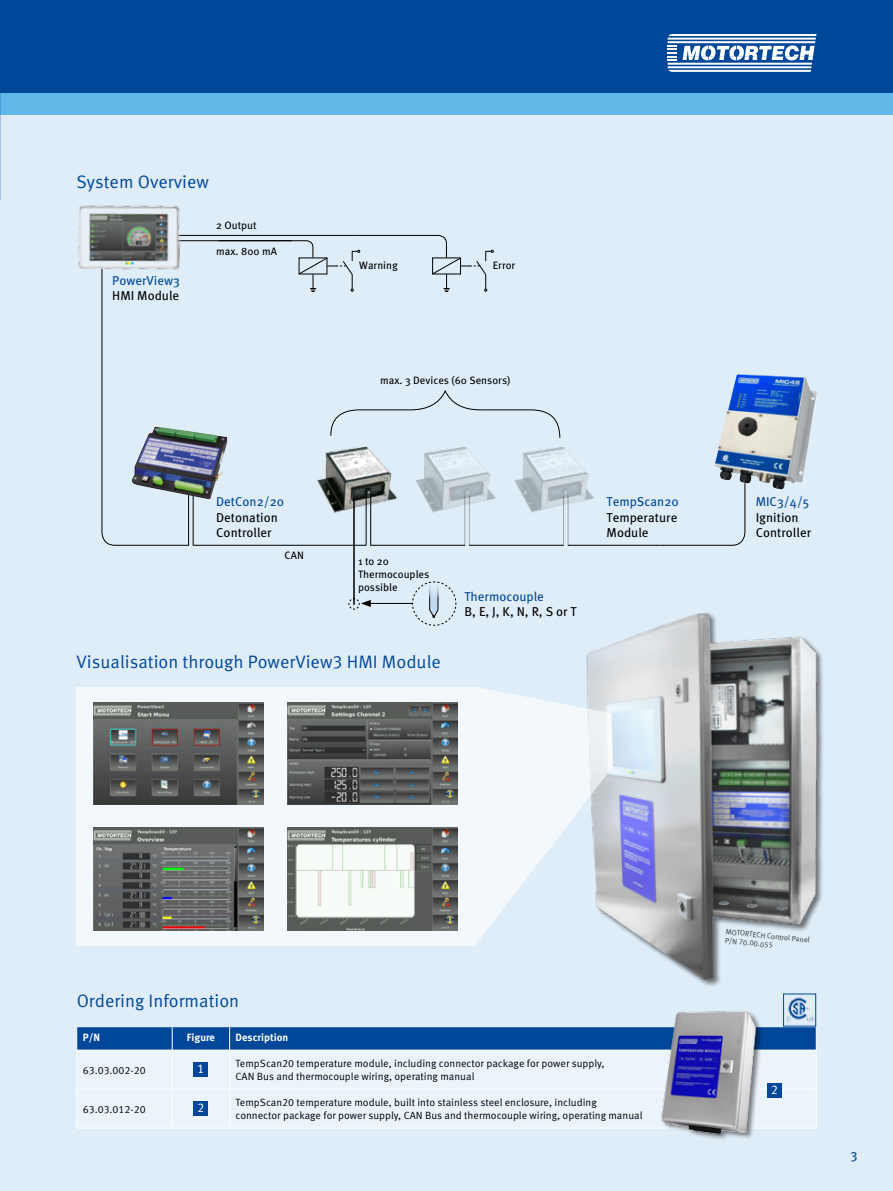
<style>
.page{position:relative;width:893px;height:1191px;background:#dfedf8}
.page>*{position:absolute;margin:0;border:0;box-sizing:border-box;transform-origin:0 0}
.Zwischenüberschrift{font:18px "Meta Pro Norm";color:#004799}
.t1{font:13.5px "Meta OT";color:#004799}
.t2{font:12.9px/15.5px "Meta OT";color:#000}
.t3{font:12.9px/15.5px "Meta OT";color:#004799}
.t4{font:12.75px "Meta Pro Norm";color:#fff}
.t5{font:10.65px/12.9px "Meta OT";color:#000}
.t6{font:10.5px/12.6px "Meta Pro Norm";color:#000}
.t7{font:700 10.5px "Meta Pro";color:#fff}
.t8{font:7.5px/9px "Meta Pro Norm";color:#3b3b3a}
.s1{color:#000}
.s2{color:#004799}
</style>
<div class="page">
<div style="left:0;top:0;width:893px;height:94px;background:#004799"></div>
<div style="left:0;top:94px;width:893px;height:21px;background:#62b9e9"></div>
<hr style="left:668px;top:38px;width:148px;height:2px;background:#fff">
<hr style="left:668px;top:41px;width:147px;height:2px;background:#fff">
<hr style="left:668px;top:63px;width:144px;height:2px;background:#fff">
<hr style="left:668px;top:66px;width:143px;height:2px;background:#fff">
<svg style="left:668px;top:34px;width:148px;height:2px"></svg>
<svg style="left:668px;top:70px;width:143px;height:2px"></svg>
<svg style="left:668px;top:45px;width:9px;height:16px"></svg>
<svg style="left:683px;top:45px;width:132px;height:15px"></svg>
<img style="left:715px;top:373px;width:66px;height:116px">
<svg style="left:101px;top:274px;width:88px;height:272px"></svg>
<hr style="left:193px;top:494px;width:1px;height:51px;background:#000">
<img style="left:317px;top:446px;width:81px;height:71px">
<img style="left:132px;top:427px;width:95px;height:72px">
<hr style="left:193px;top:545px;width:173px;height:1px;background:#000">
<hr style="left:366px;top:497px;width:1px;height:48px;background:#000">
<hr style="left:370px;top:497px;width:1px;height:48px;background:#000">
<img style="left:416px;top:446px;width:80px;height:71px">
<img style="left:514px;top:447px;width:80px;height:70px">
<hr style="left:464px;top:496px;width:1px;height:49px;background:#000">
<hr style="left:469px;top:496px;width:1px;height:49px;background:#000">
<hr style="left:563px;top:496px;width:1px;height:49px;background:#000">
<hr style="left:568px;top:496px;width:1px;height:49px;background:#000">
<hr style="left:370px;top:545px;width:95px;height:1px;background:#000">
<hr style="left:469px;top:545px;width:95px;height:1px;background:#000">
<hr style="left:568px;top:545px;width:92px;height:1px;background:#000">
<svg style="left:660px;top:483px;width:85px;height:63px"></svg>
<hr style="left:177px;top:235px;width:175px;height:1px;background:#000">
<hr style="left:177px;top:240px;width:115px;height:1px;background:#000">
<svg style="left:330px;top:390px;width:230px;height:48px"></svg>
<hr style="left:368px;top:603px;width:44px;height:1px;background:#000">
<svg style="left:412px;top:581px;width:44px;height:45px"></svg>
<hr style="left:354px;top:499px;width:1px;height:105px;background:#000">
<svg style="left:348px;top:598px;width:23px;height:11px"></svg>
<svg style="left:218px;top:235px;width:276px;height:57px"></svg>
<img style="left:586px;top:613px;width:237px;height:373px">
<div style="left:77px;top:686px;width:398px;height:259px;background:#f2f8fc"></div>
<img style="left:94px;top:702px;width:170px;height:102px">
<img style="left:287px;top:702px;width:171px;height:102px">
<img style="left:94px;top:828px;width:170px;height:102px">
<img style="left:287px;top:828px;width:171px;height:102px">
<svg style="left:475px;top:686px;width:138px;height:259px"></svg>
<div style="left:77px;top:1050px;width:739px;height:77px;background:#ecf4fb"></div>
<div style="left:76px;top:1027px;width:740px;height:22px;background:#004799"></div>
<hr style="left:77px;top:1049px;width:95px;height:1px;background:#fff">
<hr style="left:76px;top:1050px;width:1px;height:39px;background:#fff">
<hr style="left:172px;top:1049px;width:58px;height:1px;background:#fff">
<hr style="left:172px;top:1050px;width:1px;height:39px;background:#fff">
<hr style="left:230px;top:1049px;width:586px;height:1px;background:#fff">
<hr style="left:229px;top:1050px;width:1px;height:39px;background:#fff">
<hr style="left:816px;top:1050px;width:1px;height:39px;background:#fff">
<hr style="left:77px;top:1088px;width:95px;height:1px;background:#fff">
<hr style="left:76px;top:1089px;width:1px;height:39px;background:#fff">
<hr style="left:172px;top:1088px;width:58px;height:1px;background:#fff">
<hr style="left:172px;top:1089px;width:1px;height:39px;background:#fff">
<hr style="left:230px;top:1088px;width:586px;height:1px;background:#fff">
<hr style="left:229px;top:1089px;width:1px;height:39px;background:#fff">
<hr style="left:816px;top:1089px;width:1px;height:39px;background:#fff">
<hr style="left:77px;top:1127px;width:95px;height:1px;background:#fff">
<hr style="left:172px;top:1127px;width:58px;height:1px;background:#fff">
<hr style="left:230px;top:1127px;width:586px;height:1px;background:#fff">
<div style="left:193px;top:1062px;width:15px;height:15px;background:#004799"></div>
<div style="left:193px;top:1101px;width:15px;height:15px;background:#004799"></div>
<div style="left:661px;top:1009px;width:102px;height:131px;background:#000;opacity:.5"></div>
<img style="left:660px;top:1009px;width:98px;height:126px">
<div style="left:767px;top:1083px;width:15px;height:15px;background:#004799"></div>
<img style="left:786px;top:997px;width:28px;height:25px">
<div style="left:783px;top:993px;width:33px;height:33px;border:1px solid #004799"></div>
<img style="left:77px;top:205px;width:105px;height:69px">
<p class="Zwischenüberschrift" style="left:77px;top:168px;width:134px">System Overview</p>
<p class="t3" style="left:112px;top:273px;width:69px">PowerView3<br><span class="s1">HMI Module</span></p>
<p class="t5" style="left:216px;top:219px;width:42px">2 Output</p>
<p class="t5" style="left:216px;top:245px;width:62px">max. 800 mA</p>
<p class="t5" style="left:359px;top:259px;width:40px">Warning</p>
<p class="t5" style="left:493px;top:259px;width:24px">Error</p>
<p class="t5" style="left:380px;top:374px;width:132px">max. 3 Devices (60 Sensors)</p>
<p class="t2" style="left:216px;top:494px;width:69px"><span class="s2">DetCon2/20<br></span>Detonation<br>Controller</p>
<p class="t2" style="left:607px;top:494px;width:74px;text-align:justify"><span class="s2">TempScan20<br></span>Temperature Module</p>
<p class="t3" style="left:756px;top:494px;width:55px">MIC3/4/5</p>
<p class="t2" style="left:756px;top:510px;width:57px">Ignition<br>Controller</p>
<p class="t5" style="left:285px;top:549px;width:21px">CAN</p>
<p class="t5" style="left:358px;top:555px;width:73px">1 to 20<br>Thermocouples possible</p>
<p class="t2" style="left:464px;top:588px;width:114px"><span class="s2">Thermocouple<br></span>B, E, J, K, N, R, S or T</p>
<p class="Zwischenüberschrift" style="left:77px;top:647px;width:366px">Visualisation through PowerView3 HMI Module</p>
<p class="Zwischenüberschrift" style="left:77px;top:987px;width:164px">Ordering Information</p>
<p class="t7" style="left:83px;top:1029px;width:19px">P/N</p>
<p class="t7" style="left:187px;top:1029px;width:30px">Figure</p>
<p class="t7" style="left:236px;top:1029px;width:54px">Description</p>
<p class="t6" style="left:83px;top:1063px;width:64px">63.03.002-20</p>
<p class="t4" style="left:197px;top:1059px;width:9px">1</p>
<p class="t6" style="left:236px;top:1056px;width:370px">TempScan20 temperature module, including connector package for power supply,<br>CAN Bus and thermocouple wiring, operating manual</p>
<p class="t6" style="left:83px;top:1102px;width:64px">63.03.012-20</p>
<p class="t4" style="left:197px;top:1098px;width:9px">2</p>
<p class="t6" style="left:236px;top:1095px;width:408px">TempScan20 temperature module, built into stainless steel enclosure, including connector package for power supply, CAN Bus and thermocouple wiring, operating manual</p>
<p class="t8" style="left:726px;top:926px;width:86px;rotate:6deg">MOTORTECH Control Panel<br>P/N 70.00.055</p>
<p class="t4" style="left:771px;top:1080px;width:9px">2</p>
<p class="t1" style="left:850px;top:1146px;width:9px">3</p>
</div>
